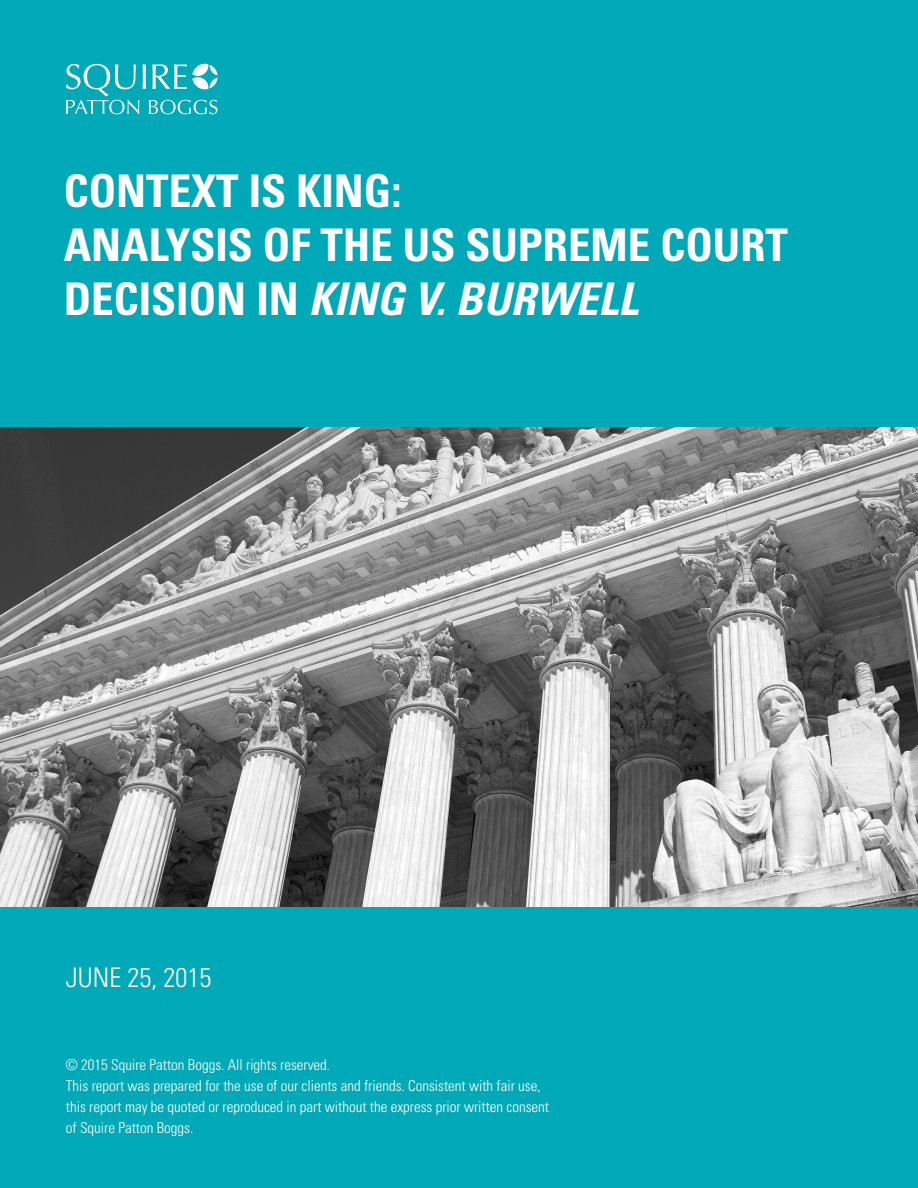
<style>
.page{position:relative;width:918px;height:1188px;background:#00a9b7}
.page>*{position:absolute;margin:0;border:0;box-sizing:border-box;transform-origin:0 0}
.t1{font:45px/54px "Univers LTCYR 67 Bold Cond";color:#fff}
.t2{font:27px "Univers LTCYR 47 Light Cond";color:#fff}
.t3{font:15px "Univers LTCYR 47 Light Cond";color:#fff}
.s1{font-family:"Univers LTCYR 67 Bold Cond Obl"}
</style>
<div class="page">
<img style="left:0;top:428px;width:918px;height:479px">
<svg style="left:66px;top:64px;width:152px;height:50px"></svg>
<p class="t1" style="left:64px;top:163px;width:339px">CONTEXT IS KING:</p>
<p class="t1" style="left:64px;top:217px;width:726px">ANALYSIS OF THE US SUPREME COURT<br>DECISION IN <span class="s1">KING V. BURWELL</span></p>
<p class="t2" style="left:66px;top:959px;width:147px">JUNE 25, 2015</p>
<p class="t3" style="left:66px;top:1054px;width:266px">© 2015 Squire Patton Boggs. All rights reserved.</p>
<p class="t3" style="left:66px;top:1075px;width:476px">This report was prepared for the use of our clients and friends. Consistent with fair use,</p>
<p class="t3" style="left:66px;top:1096px;width:485px">this report may be quoted or reproduced in part without the express prior written consent</p>
<p class="t3" style="left:66px;top:1117px;width:129px">of Squire Patton Boggs.</p>
</div>
